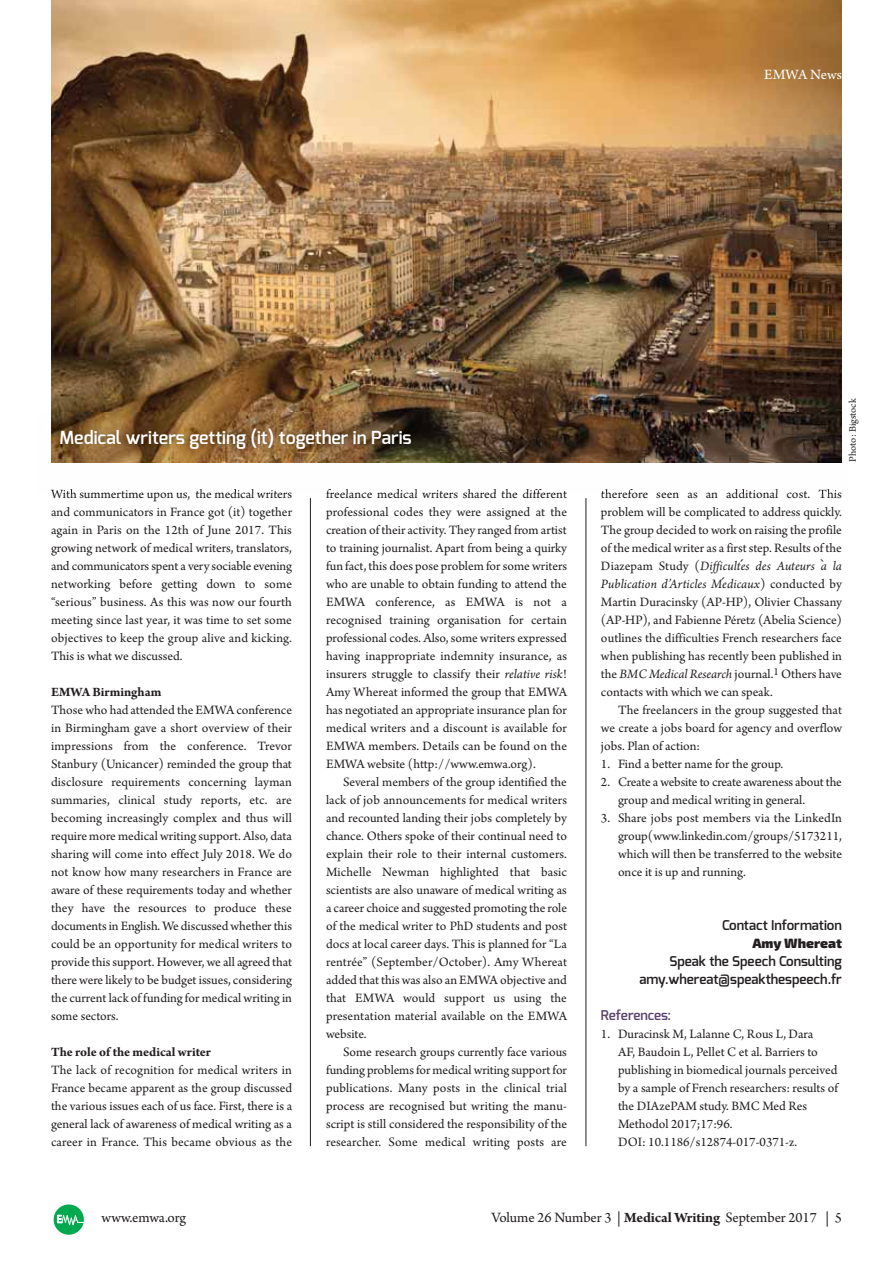
<style>
.page{position:relative;width:893px;height:1263px;background:#fff}
.page>*{position:absolute;margin:0;border:0;box-sizing:border-box;transform-origin:0 0}
.t1{font:600 18px "Exo";color:#fff}
.t2{font:15px "Arno Pro";letter-spacing:-.005em;color:#231f20}
.t3{font:15px "Arno Pro";color:#fff}
.t4{font:13.5px/18px "Arno Pro";color:#231f20;text-align:justify}
.t5{font:600 13.5px/18px "Exo";color:#231f20;text-align:right}
.t6{font:700 13.5px "Arno Pro";color:#231f20}
.t7{font:600 13.5px "Exo";letter-spacing:-.01em;color:#5e436c}
.t8{font:900 13.5px "Exo 2";color:#231f20}
.t9{font:10.5px "Arno Pro";color:#231f20}
.s1{font-style:italic}
.s2{font-family:"Lucida Grande"}
.s3{font-weight:700}
</style>
<div class="page">
<svg style="left:54px;top:1204px;width:30px;height:31px"></svg>
<hr style="left:310px;top:498px;width:1px;height:648px;background:#231f20">
<hr style="left:586px;top:498px;width:1px;height:648px;background:#231f20">
<img style="left:51px;top:0;width:791px;height:413px">
<img style="left:50px;top:462px;width:792px;height:32px">
<img style="left:51px;top:489px;width:34px;height:5px">
<img style="left:326px;top:489px;width:28px;height:5px">
<img style="left:601px;top:489px;width:30px;height:5px">
<img style="left:51px;top:413px;width:791px;height:49px">
<p class="t3" style="left:764px;top:69px;width:79px">EMWA News</p>
<h1 class="t1" style="left:60px;top:430px;width:354px">Medical writers getting (it) together in Paris</h1>
<p class="t4" style="left:51px;top:486px;width:243px">With summertime upon us, the medical writers and communicators in France got (it) together again in Paris on the 12th of June 2017. This growing network of medical writers, translators, and communicators spent a very sociable evening networking before getting down to some “serious” business. As this was now our fourth meeting since last year, it was time to set some objectives to keep the group alive and kicking.<br>This is what we discussed.</p>
<p class="t6" style="left:51px;top:687px;width:112px">EMWA Birmingham</p>
<p class="t4" style="left:51px;top:702px;width:243px">Those who had attended the EMWA conference in Birmingham gave a short overview of their impressions from the conference. Trevor Stanbury (Unicancer) reminded the group that disclosure requirements concerning layman summaries, clinical study reports, etc. are becoming increasingly complex and thus will require more medical writing support. Also, data sharing will come into effect July 2018. We do not know how many researchers in France are aware of these requirements today and whether they have the resources to produce these documents in English. We discussed whether this could be an opportunity for medical writers to provide this support. However, we all agreed that there were likely to be budget issues, considering the current lack of funding for medical writing in some sectors.</p>
<p class="t6" style="left:51px;top:1047px;width:161px">The role of the medical writer</p>
<p class="t4" style="left:51px;top:1062px;width:243px">The lack of recognition for medical writers in France became apparent as the group discussed the various issues each of us face. First, there is a general lack of awareness of medical writing as a career in France. This became obvious as the</p>
<p class="t4" style="left:326px;top:486px;width:243px">freelance medical writers shared the different professional codes they were assigned at the creation of their activity. They ranged from artist to training journalist. Apart from being a quirky fun fact, this does pose problem for some writers who are unable to obtain funding to attend the EMWA conference, as EMWA is not a recognised training organisation for certain professional codes. Also, some writers expressed having inappropriate indemnity insurance, as insurers struggle to classify their <span class="s1">relative risk</span>!<br>Amy Whereat informed the group that EMWA has negotiated an appropriate insurance plan for medical writers and a discount is available for EMWA members. Details can be found on the EMWA website (http://www.emwa.org).</p>
<p class="t4" style="left:326px;top:774px;width:243px;text-indent:17px">Several members of the group identified the lack of job announcements for medical writers and recounted landing their jobs completely by chance. Others spoke of their continual need to explain their role to their internal customers.<br>Michelle Newman highlighted that basic scientists are also unaware of medical writing as a career choice and suggested promoting the role of the medical writer to PhD students and post docs at local career days. This is planned for “La rentrée” (September/October). Amy Whereat added that this was also an EMWA objective and that EMWA would support us using the presentation material available on the EMWA website.</p>
<p class="t4" style="left:326px;top:1044px;width:242px;text-indent:17px">Some research groups currently face various funding problems for medical writing support for publications. Many posts in the clinical trial process are recognised but writing the manu - script is still considered the responsibility of the researcher. Some medical writing posts are</p>
<p class="t9" style="left:849px;top:461px;width:64px;rotate:-90deg">Photo: Bigstock</p>
<p class="t4" style="left:601px;top:486px;width:243px">therefore seen as an additional cost. This problem will be complicated to address quickly.<br>The group decided to work on raising the profile of the medical writer as a first step. Results of the Diazepam Study (<span class="s1">Difficulte</span><span class="s2">́</span><span class="s1">s des Auteurs a</span><span class="s2">̀</span><span class="s1">la Publication d’Articles Me</span><span class="s2">́</span><span class="s1">dicaux</span>) conducted by Martin Duracinsky (AP-HP), Olivier Chassany (AP-HP), and Fabienne Péretz (Abelia Science) outlines the difficulties French researchers face when publishing has recently been published in the <span class="s1">BMC Medical Research</span> journal.<sup>1</sup> Others have contacts with which we can speak.</p>
<p class="t4" style="left:601px;top:702px;width:243px;text-indent:17px">The freelancers in the group suggested that we create a jobs board for agency and overflow jobs. Plan of action:</p>
<p class="t4" style="left:601px;top:756px;width:184px">1. Find a better name for the group.</p>
<p class="t4" style="left:618px;top:774px;width:225px;text-indent:-17px">2. Create a website to create awareness about the group and medical writing in general.</p>
<p class="t4" style="left:618px;top:810px;width:225px;text-indent:-17px">3. Share jobs post members via the LinkedIn group(www.linkedin.com/groups/5173211, which will then be transferred to the website once it is up and running.</p>
<p class="t5" style="left:722px;top:918px;width:121px">Contact Information</p>
<p class="t8" style="left:752px;top:939px;width:91px">Amy Whereat</p>
<p class="t5" style="left:639px;top:954px;width:204px">Speak the Speech Consulting amy.whereat@speakthespeech.fr</p>
<p class="t7" style="left:601px;top:1009px;width:72px">References:</p>
<p class="t4" style="left:618px;top:1026px;width:221px;text-align:left;text-indent:-17px">1. Duracinsk M, Lalanne C, Rous L, Dara<br>AF, Baudoin L, Pellet C et al. Barriers to publishing in biomedical journals perceived by a sample of French researchers: results of the DIAzePAM study. BMC Med Res Methodol 2017;17:96.<br>DOI: 10.1186/s12874-017-0371-z.</p>
<p class="t2" style="left:102px;top:1212px;width:86px">www.emwa.org</p>
<p class="t2" style="left:491px;top:1212px;width:352px">Volume 26 Number 3 | <span class="s3">Medical Writing</span> September 2017 | 5</p>
</div>
